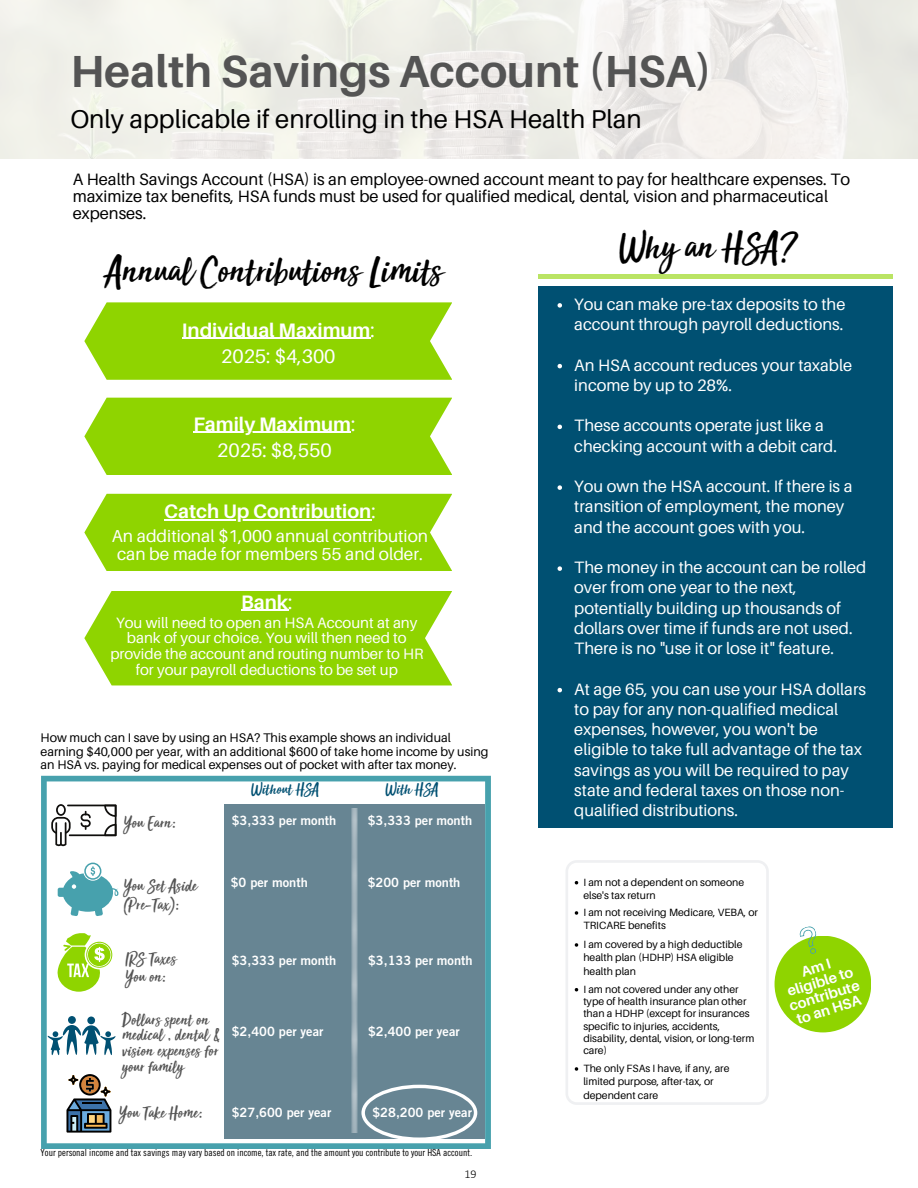
<style>
.page{position:relative;width:918px;height:1188px;background:#fff}
.page>*{position:absolute;margin:0;border:0;box-sizing:border-box;transform-origin:0 0}
.t1{font:700 45px "Aileron";color:#545454}
.t2{font:40.5px "Sun Valley";color:#000}
.t3{font:25.65px "Aileron";color:#000}
.t4{font:700 19.5px/25.8px "Aileron";color:#fff;text-align:center}
.t5{font:18px/15.6px "Sun Valley";color:#545454}
.t6{font:17.25px/18px "Aileron";color:#fff}
.t7{font:16.95px "Sun Valley";color:#005072}
.t8{font:16.5px/20.2px "Aileron";color:#fff}
.t9{font:16.5px/16.8px "Aileron";color:#000}
.t10{font:15px/15.8px "Aileron";color:#fff;text-align:center}
.t11{font:700 14.55px/14.7px "Aileron";color:#fff;text-align:center}
.t12{font:12.9px "Trade Gothic LT Std Bd 2";color:#fff}
.t13{font:12.45px/13.5px "Aileron";color:#000}
.t14{font:300 12px "Calibri";color:#000}
.t15{font:10.5px/13.2px "Aileron";color:#000}
.t16{font:9.75px "Trade Gothic LT Std Cn 18";color:#000}
.s1{font-weight:400}
</style>
<div class="page">
<div style="left:538px;top:274px;width:354px;height:5px;background:#bae464"></div>
<svg style="left:41px;top:776px;width:449px;height:373px"></svg>
<div style="left:538px;top:287px;width:354px;height:541px;background:#005072"></div>
<svg style="left:566px;top:860px;width:203px;height:245px"></svg>
<svg style="left:84px;top:302px;width:368px;height:78px;background:#97d713"></svg>
<div style="left:775px;top:936px;width:96px;height:96px;background:#8fd400;border-radius:50%"></div>
<svg style="left:798px;top:926px;width:20px;height:28px"></svg>
<svg style="left:51px;top:804px;width:66px;height:43px"></svg>
<svg style="left:58px;top:863px;width:62px;height:53px"></svg>
<svg style="left:66px;top:1074px;width:45px;height:59px"></svg>
<svg style="left:53px;top:930px;width:61px;height:65px"></svg>
<div style="left:68px;top:1016px;width:8px;height:8px;background:#005072;border-radius:50%"></div>
<div style="left:87px;top:1017px;width:8px;height:7px;background:#005072;border-radius:50%"></div>
<svg style="left:47px;top:1025px;width:69px;height:30px"></svg>
<div style="left:225px;top:804px;width:260px;height:334px;background:#678593"></div>
<svg style="left:342px;top:795px;width:26px;height:14px"></svg>
<svg style="left:351px;top:809px;width:7px;height:323px;background:#97abb4"></svg>
<svg style="left:361px;top:1085px;width:116px;height:56px"></svg>
<img style="left:0;top:0;width:918px;height:158px">
<svg style="left:558px;top:303px;width:4px;height:5px"></svg>
<svg style="left:558px;top:364px;width:4px;height:4px"></svg>
<svg style="left:558px;top:425px;width:4px;height:4px"></svg>
<svg style="left:558px;top:485px;width:4px;height:5px"></svg>
<svg style="left:558px;top:566px;width:4px;height:5px"></svg>
<svg style="left:558px;top:688px;width:4px;height:4px"></svg>
<svg style="left:575px;top:911px;width:3px;height:4px"></svg>
<svg style="left:575px;top:943px;width:3px;height:4px"></svg>
<svg style="left:575px;top:1067px;width:3px;height:4px"></svg>
<hr style="left:182px;top:338px;width:188px;height:1px;background:#fff">
<div style="left:84px;top:398px;width:368px;height:77px;background:#8fd400"></div>
<hr style="left:193px;top:432px;width:158px;height:1px;background:#fff">
<svg style="left:84px;top:494px;width:368px;height:77px;background:#96d611"></svg>
<hr style="left:164px;top:520px;width:207px;height:1px;background:#fff">
<svg style="left:84px;top:591px;width:368px;height:94px;background:#97d713"></svg>
<hr style="left:241px;top:610px;width:47px;height:1px;background:#fff">
<h4 class="t1" style="left:70px;top:44px;width:643px">Health Savings Account (HSA)</h4>
<p class="t3" style="left:70px;top:103px;width:573px">Only applicable if enrolling in the HSA Health Plan</p>
<h5 class="t9" style="left:73px;top:171px;width:779px">A Health Savings Account (HSA) is an employee-owned account meant to pay for healthcare expenses. To maximize tax benefits, HSA funds must be used for qualified medical, dental, vision and pharmaceutical expenses.</h5>
<p class="t2" style="left:106px;top:255px;width:339px">Annual Contributions Limits</p>
<p class="t4" style="left:182px;top:317px;width:194px">Individual Maximum<span class="s1">:<br>2025: $4,300</span></p>
<p class="t4" style="left:193px;top:411px;width:164px">Family Maximum<span class="s1">:<br>2025: $8,550</span></p>
<h4 class="t4" style="left:164px;top:498px;width:213px">Catch Up Contribution<span class="s1">:</span></h4>
<h4 class="t6" style="left:112px;top:527px;width:318px">An additional $1,000 annual contribution can be made for members 55 and older.</h4>
<p class="t4" style="left:241px;top:588px;width:53px">Bank<span class="s1">:</span></p>
<p class="t10" style="left:110px;top:614px;width:314px">You will need to open an HSA Account at any bank of your choice. You will then need to provide the account and routing number to HR for your payroll deductions to be set up</p>
<p class="t13" style="left:41px;top:731px;width:449px">How much can I save by using an HSA? This example shows an individual earning $40,000 per year, with an additional $600 of take home income by using an HSA vs. paying for medical expenses out of pocket with after tax money.</p>
<p class="t5" style="left:124px;top:817px;width:54px">You Earn:</p>
<p class="t7" style="left:251px;top:782px;width:70px">Without HSA</p>
<p class="t7" style="left:386px;top:782px;width:54px">With HSA</p>
<p class="t12" style="left:232px;top:815px;width:106px">$3,333 per month</p>
<p class="t12" style="left:368px;top:815px;width:106px">$3,333 per month</p>
<p class="t5" style="left:124px;top:878px;width:75px;line-height:18.8px">You Set Aside (Pre-Tax):</p>
<h4 class="t5" style="left:125px;top:951px;width:53px;line-height:18.8px">IRS Taxes<br>You on:</h4>
<h4 class="t5" style="left:122px;top:1013px;width:99px">Dollars spent on medical , dental &amp; vision expenses for your family</h4>
<h4 class="t5" style="left:119px;top:1107px;width:86px">You Take Home:</h4>
<h4 class="t12" style="left:231px;top:878px;width:79px">$0 per month</h4>
<p class="t12" style="left:368px;top:878px;width:94px">$200 per month</p>
<p class="t12" style="left:232px;top:955px;width:106px">$3,333 per month</p>
<p class="t12" style="left:368px;top:955px;width:106px">$3,133 per month</p>
<p class="t12" style="left:232px;top:1027px;width:93px">$2,400 per year</p>
<p class="t12" style="left:368px;top:1027px;width:93px">$2,400 per year</p>
<h2 class="t12" style="left:232px;top:1108px;width:101px">$27,600 per year</h2>
<p class="t12" style="left:372px;top:1108px;width:101px">$28,200 per year</p>
<p class="t16" style="left:41px;top:1149px;width:433px">Your personal income and tax savings may vary based on income, tax rate, and the amount you contribute to your HSA account.</p>
<p class="t14" style="left:464px;top:1167px;width:14px">19</p>
<p class="t2" style="left:619px;top:231px;width:181px">Why an HSA?</p>
<p class="t8" style="left:574px;top:294px;width:273px">You can make pre-tax deposits to the account through payroll deductions.</p>
<h1 class="t8" style="left:574px;top:354px;width:279px">An HSA account reduces your taxable income by up to 28%.</h1>
<h3 class="t8" style="left:574px;top:415px;width:264px">These accounts operate just like a checking account with a debit card.</h3>
<h5 class="t8" style="left:574px;top:476px;width:280px">You own the HSA account. If there is a transition of employment, the money and the account goes with you.</h5>
<h2 class="t8" style="left:574px;top:557px;width:294px">The money in the account can be rolled over from one year to the next, potentially building up thousands of dollars over time if funds are not used.<br>There is no "use it or lose it" feature.</h2>
<h4 class="t8" style="left:574px;top:678px;width:293px">At age 65, you can use your HSA dollars to pay for any non-qualified medical expenses, however, you won't be eligible to take full advantage of the tax savings as you will be required to pay state and federal taxes on those non&shy;qualified distributions.</h4>
<p class="t15" style="left:583px;top:875px;width:162px">I am not a dependent on someone else's tax return</p>
<p class="t15" style="left:583px;top:906px;width:176px">I am not receiving Medicare, VEBA, or<br>TRICARE benefits</p>
<p class="t15" style="left:583px;top:938px;width:161px">I am covered by a high deductible health plan (HDHP) HSA eligible health plan</p>
<h5 class="t15" style="left:583px;top:983px;width:172px;line-height:12.3px">I am not covered under any other type of health insurance plan other than a HDHP (except for insurances specific to injuries, accidents, disability, dental, vision, or long-term care)</h5>
<h5 class="t15" style="left:583px;top:1062px;width:148px">The only FSAs I have, if any, are limited purpose, after-tax, or dependent care</h5>
<p class="t11" style="left:779px;top:971px;width:74px;rotate:-17deg">Am I eligible to contribute to an HSA</p>
</div>
